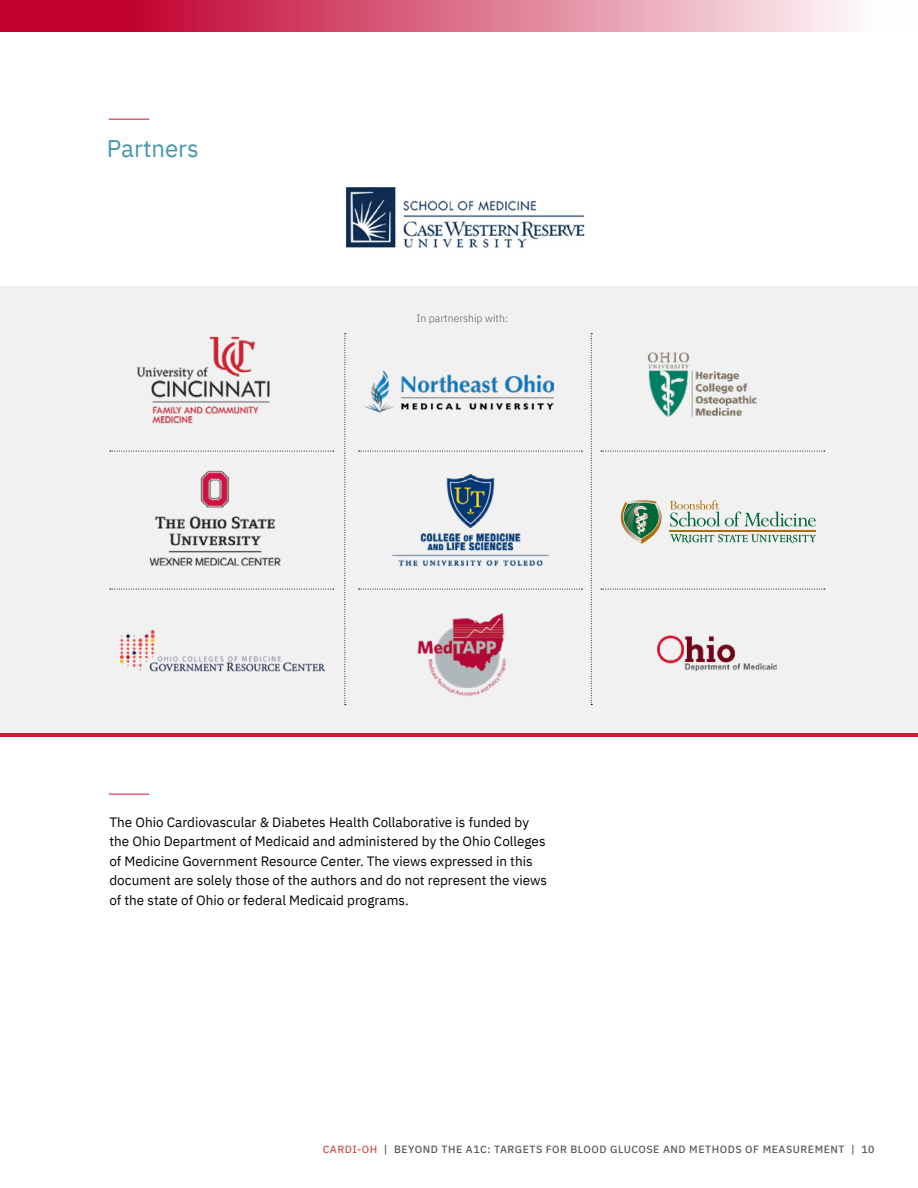
<style>
.page{position:relative;width:918px;height:1188px;background:#fff}
.page>*{position:absolute;margin:0;border:0;box-sizing:border-box;transform-origin:0 0}
.t1{font:24px "IBM Plex Sans";color:#4598ad}
.t2{font:13.5px/19.5px "IBM Plex Sans";color:#000}
.t3{font:500 10.5px "IBM Plex Sans";letter-spacing:.05em;color:#58595b}
.t4{font:300 10.5px "IBM Plex Sans";color:#58595b}
.s1{color:#cb534e}
</style>
<div class="page">
<svg style="left:0;top:0;width:854px;height:31px;background:#d96884"></svg>
<hr style="left:109px;top:119px;width:40px;height:1px;background:#cd163f">
<hr style="left:109px;top:794px;width:40px;height:1px;background:#cd163f">
<div style="left:0;top:287px;width:918px;height:446px;background:#f1f1f2"></div>
<img style="left:647px;top:352px;width:110px;height:66px">
<img style="left:345px;top:187px;width:240px;height:61px">
<img style="left:364px;top:370px;width:190px;height:43px">
<img style="left:657px;top:635px;width:119px;height:36px">
<img style="left:120px;top:631px;width:205px;height:41px">
<img style="left:137px;top:336px;width:133px;height:88px">
<img style="left:417px;top:613px;width:89px;height:83px">
<svg style="left:110px;top:451px;width:224px;height:1px"></svg>
<svg style="left:110px;top:589px;width:224px;height:1px"></svg>
<svg style="left:359px;top:451px;width:223px;height:1px"></svg>
<svg style="left:359px;top:589px;width:223px;height:1px"></svg>
<svg style="left:344px;top:333px;width:2px;height:372px"></svg>
<svg style="left:601px;top:451px;width:224px;height:1px"></svg>
<svg style="left:601px;top:589px;width:224px;height:1px"></svg>
<svg style="left:591px;top:333px;width:1px;height:372px"></svg>
<img style="left:149px;top:470px;width:132px;height:96px">
<img style="left:392px;top:474px;width:157px;height:92px">
<svg style="left:621px;top:500px;width:195px;height:44px"></svg>
<hr style="left:0;top:733px;width:918px;height:4px;background:#c22033">
<h1 class="t1" style="left:107px;top:130px;width:93px">Partners</h1>
<p class="t4" style="left:416px;top:310px;width:93px">In partnership with:</p>
<p class="t2" style="left:109px;top:811px;width:439px">The Ohio Cardiovascular &amp; Diabetes Health Collaborative is funded by the Ohio Department of Medicaid and administered by the Ohio Colleges of Medicine Government Resource Center. The views expressed in this document are solely those of the authors and do not represent the views of the state of Ohio or federal Medicaid programs.</p>
<p class="t3" style="left:323px;top:1141px;width:553px"><span class="s1">CARDI-OH</span> | BEYOND THE A1C: TARGETS FOR BLOOD GLUCOSE AND METHODS OF MEASUREMENT | 10</p>
</div>
